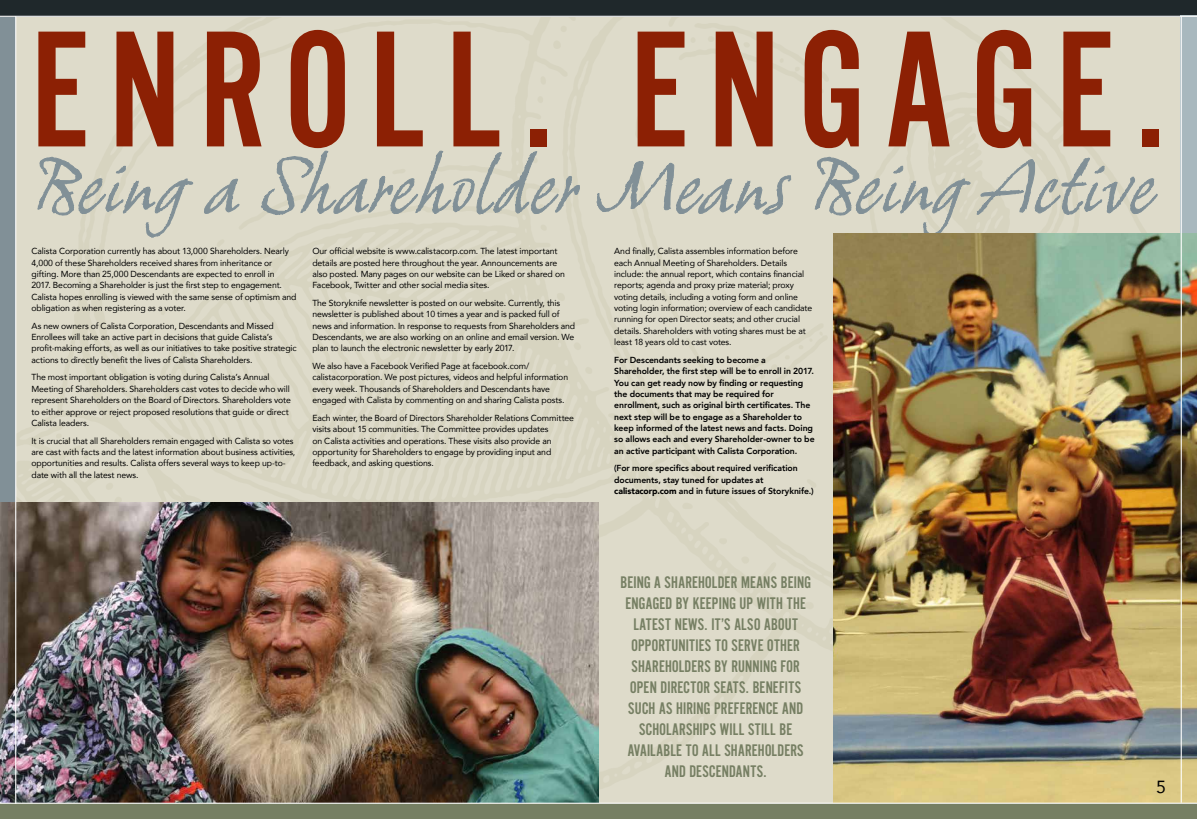
<style>
.page{position:relative;width:1197px;height:819px;background:#fff}
.page>*{position:absolute;margin:0;border:0;box-sizing:border-box;transform-origin:0 0}
.t1{font:172.38px "Alternate Gothic No 2";letter-spacing:.12em;color:#8c2004}
.t2{font:italic 74.38px "Grimshaw Hand ITC";letter-spacing:-.02em;color:#819097}
.t3{font:17.5px/21px "Alternate Gothic No 2";letter-spacing:.015em;color:#767f63;text-align:center}
.t4{font:17.5px "Avenir";color:#000}
.t5{font:8.75px/11.4px "Avenir";letter-spacing:-.01em;color:#000}
.t6{font:800 8.75px/11.4px "Avenir";letter-spacing:-.01em;color:#000}
.s1{font-weight:900}
</style>
<div class="page">
<img style="left:16px;top:17px;width:1165px;height:786px">
<div style="left:0;top:16px;width:16px;height:787px;background:#819097"></div>
<div style="left:0;top:0;width:1197px;height:16px;background:#1f282b"></div>
<div style="left:0;top:803px;width:1197px;height:16px;background:#767f63"></div>
<div style="left:1181px;top:16px;width:16px;height:787px;background:#a8b8be"></div>
<svg style="left:37px;top:157px;width:156px;height:81px;background:#d3d2c3"></svg>
<svg style="left:204px;top:179px;width:35px;height:35px"></svg>
<svg style="left:258px;top:151px;width:322px;height:64px;background:#d1d0c2"></svg>
<svg style="left:593px;top:161px;width:198px;height:54px;background:#d2d1c3"></svg>
<svg style="left:815px;top:157px;width:156px;height:81px;background:#d2d1c2"></svg>
<svg style="left:977px;top:158px;width:181px;height:57px;background:#d0d0c1"></svg>
<img style="left:833px;top:233px;width:364px;height:569px">
<img style="left:0;top:503px;width:598px;height:299px">
<hr style="left:0;top:16px;width:1197px;height:1px;background:#fff">
<hr style="left:15px;top:16px;width:1px;height:788px;background:#fff">
<hr style="left:1181px;top:16px;width:1px;height:787px;background:#fff">
<hr style="left:0;top:803px;width:1197px;height:1px;background:#fff">
<h1 class="t1" style="left:32px;top:-26px;width:1135px">ENROLL. ENGAGE.</h1>
<h2 class="t2" style="left:32px;top:141px;width:1128px">Being a Shareholder Means Being Active</h2>
<p class="t5" style="left:32px;top:245px;width:267px">Calista Corporation currently has about 13,000 Shareholders. Nearly 4,000 of these Shareholders received shares from inheritance or gifting. More than 25,000 Descendants are expected to enroll in<br>2017. Becoming a Shareholder is just the first step to engagement.<br>Calista hopes enrolling is viewed with the same sense of optimism and obligation as when registering as a voter.</p>
<p class="t5" style="left:32px;top:320px;width:267px">As new owners of Calista Corporation, Descendants and Missed Enrollees will take an active part in decisions that guide Calista’s profit-making efforts, as well as our initiatives to take positive strategic actions to directly benefit the lives of Calista Shareholders.</p>
<p class="t5" style="left:32px;top:372px;width:261px">The most important obligation is voting during Calista’s Annual Meeting of Shareholders. Shareholders cast votes to decide who will represent Shareholders on the Board of Directors. Shareholders vote to either approve or reject proposed resolutions that guide or direct Calista leaders.</p>
<p class="t5" style="left:32px;top:435px;width:265px">It is crucial that all Shareholders remain engaged with Calista so votes are cast with facts and the latest information about business activities, opportunities and results. Calista offers several ways to keep up-to&shy;date with all the latest news.</p>
<p class="t5" style="left:312px;top:245px;width:254px">Our official website is www.calistacorp.com. The latest important details are posted here throughout the year. Announcements are also posted. Many pages on our website can be Liked or shared on Facebook, Twitter and other social media sites.</p>
<p class="t5" style="left:312px;top:297px;width:264px">The Storyknife newsletter is posted on our website. Currently, this newsletter is published about 10 times a year and is packed full of news and information. In response to requests from Shareholders and Descendants, we are also working on an online and email version. We plan to launch the electronic newsletter by early 2017.</p>
<p class="t5" style="left:312px;top:360px;width:257px">We also have a Facebook Verified Page at facebook.com/ calistacorporation. We post pictures, videos and helpful information every week. Thousands of Shareholders and Descendants have engaged with Calista by commenting on and sharing Calista posts.</p>
<p class="t5" style="left:312px;top:412px;width:263px">Each winter, the Board of Directors Shareholder Relations Committee visits about 15 communities. The Committee provides updates<br>on Calista activities and operations. These visits also provide an opportunity for Shareholders to engage by providing input and feedback, and asking questions.</p>
<p class="t5" style="left:614px;top:245px;width:200px">And finally, Calista assembles information before each Annual Meeting of Shareholders. Details include: the annual report, which contains financial reports; agenda and proxy prize material; proxy voting details, including a voting form and online voting login information; overview of each candidate running for open Director seats; and other crucial details. Shareholders with voting shares must be at least 18 years old to cast votes.</p>
<p class="t6" style="left:614px;top:354px;width:202px">For Descendants seeking to become a Shareholder, the first step will be to enroll in 2017.<br>You can get ready now by finding or requesting the documents that may be required for enrollment, such as original birth certificates. The next step will be to engage as a Shareholder to keep informed of the latest news and facts. Doing so allows each and every Shareholder-owner to be an active participant with Calista Corporation.</p>
<p class="t6" style="left:614px;top:462px;width:201px">(For more specifics about required verification documents, stay tuned for updates at <span class="s1">calistacorp.com</span> and in future issues of Storyknife.)</p>
<p class="t3" style="left:620px;top:573px;width:192px">BEING A SHAREHOLDER MEANS BEING<br>ENGAGED BY KEEPING UP WITH THE<br>LATEST NEWS. IT’S ALSO ABOUT<br>OPPORTUNITIES TO SERVE OTHER<br>SHAREHOLDERS BY RUNNING FOR<br>OPEN DIRECTOR SEATS. BENEFITS<br>SUCH AS HIRING PREFERENCE AND<br>SCHOLARSHIPS WILL STILL BE<br>AVAILABLE TO ALL SHAREHOLDERS<br>AND DESCENDANTS.</p>
<h3 class="t4" style="left:1156px;top:773px;width:11px">5</h3>
</div>
